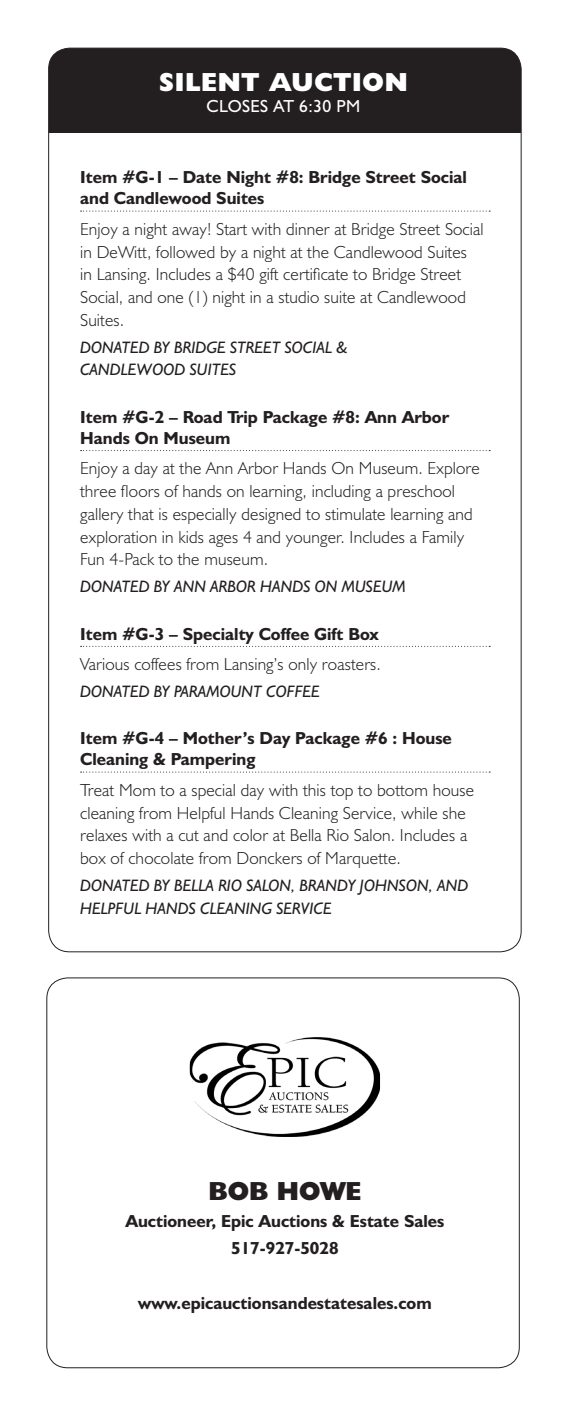
<style>
.page{position:relative;width:567px;height:1418px;background:#fff}
.page>*{position:absolute;margin:0;border:0;box-sizing:border-box;transform-origin:0 0}
.t1{font:800 26.25px "Humanist 521 BT";letter-spacing:.03em;color:#fff}
.t2{font:800 26.25px "Humanist 521 BT";color:#231f20}
.t3{font:300 17.5px/22.8px "Humanist 521 BT";letter-spacing:.01em;color:#231f20}
.t4{font:700 17.5px/21px "Humanist 521 BT";color:#231f20}
.t5{font:17.5px "Humanist 521 BT";letter-spacing:.02em;color:#fff}
.t6{font:italic 16.62px/22.8px "Humanist 521 BT";color:#231f20}
</style>
<div class="page">
<div style="left:49px;top:48px;width:472px;height:85px;background:#231f20"></div>
<svg style="left:81px;top:211px;width:409px;height:1px"></svg>
<svg style="left:81px;top:450px;width:409px;height:1px"></svg>
<svg style="left:81px;top:646px;width:409px;height:1px"></svg>
<svg style="left:81px;top:771px;width:409px;height:1px"></svg>
<img style="left:190px;top:1037px;width:190px;height:100px">
<h1 class="t1" style="left:159px;top:66px;width:250px">SILENT AUCTION</h1>
<p class="t5" style="left:207px;top:95px;width:155px">CLOSES AT 6:30 PM</p>
<p class="t4" style="left:80px;top:166px;width:388px">Item #G-1 – Date Night #8: Bridge Street Social and Candlewood Suites</p>
<p class="t3" style="left:80px;top:217px;width:405px">Enjoy a night away! Start with dinner at Bridge Street Social in DeWitt, followed by a night at the Candlewood Suites<br>in Lansing. Includes a $40 gift certificate to Bridge Street Social, and one (1) night in a studio suite at Candlewood Suites.</p>
<p class="t6" style="left:80px;top:335px;width:269px">DONATED BY BRIDGE STREET SOCIAL &amp;<br>CANDLEWOOD SUITES</p>
<p class="t4" style="left:80px;top:406px;width:371px">Item #G-2 – Road Trip Package #8: Ann Arbor<br>Hands On Museum</p>
<p class="t3" style="left:80px;top:457px;width:401px">Enjoy a day at the Ann Arbor Hands On Museum. Explore three floors of hands on learning, including a preschool gallery that is especially designed to stimulate learning and exploration in kids ages 4 and younger. Includes a Family Fun 4-Pack to the museum.</p>
<p class="t6" style="left:80px;top:574px;width:327px">DONATED BY ANN ARBOR HANDS ON MUSEUM</p>
<p class="t4" style="left:80px;top:622px;width:300px">Item #G-3 – Specialty Coffee Gift Box</p>
<p class="t3" style="left:80px;top:652px;width:302px">Various coffees from Lansing’s only roasters.</p>
<p class="t6" style="left:80px;top:679px;width:241px">DONATED BY PARAMOUNT COFFEE</p>
<p class="t4" style="left:80px;top:727px;width:373px">Item #G-4 – Mother’s Day Package #6 : House<br>Cleaning &amp; Pampering</p>
<p class="t3" style="left:80px;top:778px;width:395px">Treat Mom to a special day with this top to bottom house cleaning from Helpful Hands Cleaning Service, while she relaxes with a cut and color at Bella Rio Salon. Includes a box of chocolate from Donckers of Marquette.</p>
<p class="t6" style="left:80px;top:873px;width:390px">DONATED BY BELLA RIO SALON, BRANDY JOHNSON, AND<br>HELPFUL HANDS CLEANING SERVICE</p>
<h1 class="t2" style="left:209px;top:1174px;width:154px">BOB HOWE</h1>
<p class="t4" style="left:125px;top:1207px;width:321px;line-height:27.1px;text-align:center">Auctioneer, Epic Auctions &amp; Estate Sales<br>517-927-5028</p>
<p class="t4" style="left:138px;top:1291px;width:295px">www.epicauctionsandestatesales.com</p>
</div>
